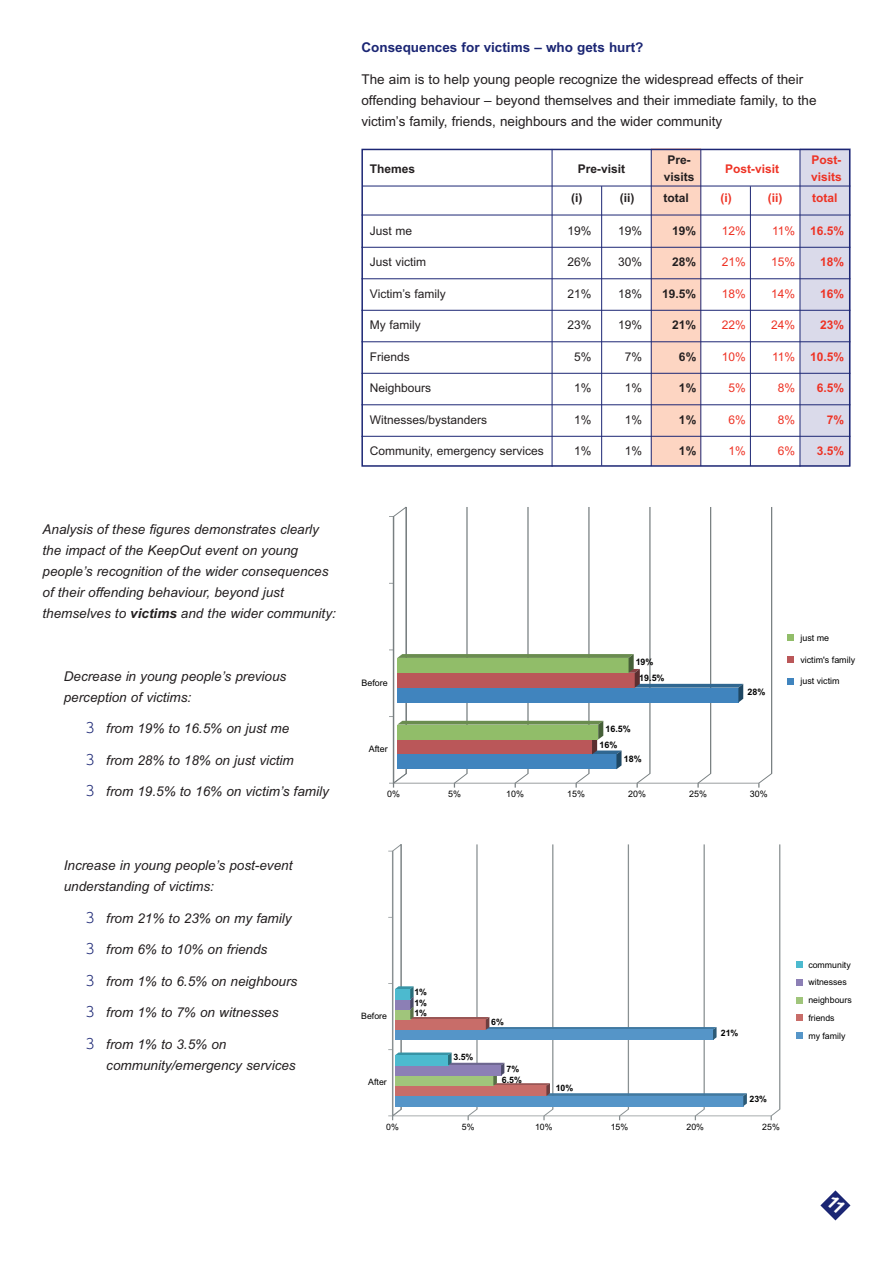
<style>
.page{position:relative;width:893px;height:1263px;background:#fff}
.page>*{position:absolute;margin:0;border:0;box-sizing:border-box;transform-origin:0 0}
.t1{font:italic 13.5px/21px "Arial";color:#231f20}
.t2{font:13.5px/21px "Arial";color:#231f20}
.t3{font:700 13.5px "Arial";color:#1b2674}
.t4{font:12px "Arial";color:#231f20}
.t5{font:700 12px "Arial";color:#ee3224}
.t6{font:700 12px "Arial";color:#231f20}
.t7{font:12px "Arial";color:#ee3224}
.t8{font:8.85px "Arial";color:#000}
.t9{font:700 8.85px "Arial";color:#000}
.t10{font:8.7px/17.7px "Arial";color:#000101}
.t11{font:700 8.7px "Arial";color:#000101}
.s1{font-weight:400}
.s2{font-weight:700}
.s3{font-family:"Courier";font-style:normal;font-size:18px;color:#1b2674}
</style>
<div class="page">
<div style="left:651px;top:149px;width:50px;height:316px;background:#fdd5c2"></div>
<div style="left:800px;top:149px;width:50px;height:317px;background:#dadaea"></div>
<hr style="left:361px;top:215px;width:489px;height:1px;background:#1c2674">
<hr style="left:361px;top:247px;width:489px;height:1px;background:#1c2674">
<hr style="left:361px;top:278px;width:489px;height:1px;background:#1c2674">
<hr style="left:361px;top:310px;width:489px;height:1px;background:#1c2674">
<hr style="left:361px;top:341px;width:489px;height:1px;background:#1c2674">
<hr style="left:361px;top:373px;width:489px;height:1px;background:#1c2674">
<hr style="left:361px;top:404px;width:489px;height:1px;background:#1c2674">
<hr style="left:361px;top:436px;width:489px;height:1px;background:#1c2674">
<div style="left:361px;top:149px;width:489px;height:318px;border:2px solid #1c2674"></div>
<hr style="left:552px;top:149px;width:1px;height:318px;background:#1c2674">
<hr style="left:601px;top:186px;width:1px;height:279px;background:#1c2674">
<hr style="left:651px;top:149px;width:1px;height:317px;background:#1c2674">
<hr style="left:700px;top:149px;width:1px;height:317px;background:#1c2674">
<hr style="left:750px;top:186px;width:1px;height:280px;background:#1c2674">
<hr style="left:800px;top:149px;width:1px;height:318px;background:#1c2674">
<hr style="left:362px;top:186px;width:488px;height:1px;background:#1c2674">
<hr style="left:393px;top:783px;width:366px;height:1px;background:#787f81">
<svg style="left:757px;top:507px;width:16px;height:281px"></svg>
<svg style="left:389px;top:506px;width:354px;height:282px"></svg>
<svg style="left:788px;top:635px;width:6px;height:6px"></svg>
<div style="left:788px;top:656px;width:6px;height:7px;background:#ba5759"></div>
<svg style="left:788px;top:678px;width:6px;height:6px"></svg>
<hr style="left:393px;top:1115px;width:378px;height:1px;background:#899092">
<svg style="left:770px;top:844px;width:11px;height:276px"></svg>
<svg style="left:388px;top:844px;width:359px;height:276px"></svg>
<div style="left:797px;top:961px;width:6px;height:7px;background:#4cbacf"></div>
<svg style="left:797px;top:979px;width:6px;height:6px"></svg>
<svg style="left:797px;top:997px;width:6px;height:6px"></svg>
<svg style="left:797px;top:1015px;width:6px;height:6px"></svg>
<div style="left:797px;top:1032px;width:6px;height:7px;background:#5595c8"></div>
<svg style="left:820px;top:1190px;width:30px;height:30px"></svg>
<p class="t3" style="left:361px;top:43px;width:284px">Consequences for victims – who gets hurt?</p>
<p class="t2" style="left:361px;top:70px;width:457px">The aim is to help young people recognize the widespread effects of their offending behaviour – beyond themselves and their immediate family, to the victim’s family, friends, neighbours and the wider community</p>
<p class="t6" style="left:370px;top:165px;width:47px">Themes</p>
<p class="t6" style="left:578px;top:165px;width:49px">Pre-visit</p>
<p class="t6" style="left:667px;top:156px;width:25px">Pre-</p>
<p class="t5" style="left:811px;top:156px;width:31px">Post-</p>
<p class="t5" style="left:725px;top:165px;width:56px">Post-visit</p>
<p class="t6" style="left:664px;top:172px;width:32px">visits</p>
<p class="t5" style="left:811px;top:172px;width:32px">visits</p>
<p class="t6" style="left:571px;top:193px;width:13px">(i)</p>
<p class="t6" style="left:620px;top:193px;width:16px">(ii)</p>
<p class="t6" style="left:663px;top:193px;width:27px">total</p>
<p class="t5" style="left:720px;top:193px;width:13px">(i)</p>
<p class="t5" style="left:768px;top:193px;width:16px">(ii)</p>
<p class="t5" style="left:812px;top:193px;width:27px">total</p>
<p class="t4" style="left:370px;top:226px;width:44px">Just me</p>
<p class="t4" style="left:568px;top:226px;width:26px">19%</p>
<p class="t4" style="left:618px;top:226px;width:26px">19%</p>
<p class="t6" style="left:672px;top:226px;width:26px">19%</p>
<p class="t7" style="left:722px;top:226px;width:26px">12%</p>
<p class="t5" style="left:772px;top:226px;width:74px"><span class="s1">11%</span> 16.5%</p>
<p class="t4" style="left:370px;top:258px;width:58px">Just victim</p>
<p class="t4" style="left:568px;top:258px;width:26px">26%</p>
<p class="t4" style="left:618px;top:258px;width:26px">30%</p>
<p class="t6" style="left:672px;top:258px;width:26px">28%</p>
<p class="t7" style="left:722px;top:258px;width:26px">21%</p>
<p class="t7" style="left:771px;top:258px;width:26px">15%</p>
<p class="t5" style="left:820px;top:258px;width:26px">18%</p>
<p class="t4" style="left:370px;top:289px;width:77px">Victim’s family</p>
<p class="t4" style="left:568px;top:289px;width:26px">21%</p>
<p class="t4" style="left:618px;top:289px;width:26px">18%</p>
<p class="t6" style="left:662px;top:289px;width:36px">19.5%</p>
<p class="t7" style="left:722px;top:289px;width:26px">18%</p>
<p class="t7" style="left:771px;top:289px;width:26px">14%</p>
<p class="t5" style="left:820px;top:289px;width:26px">16%</p>
<p class="t4" style="left:370px;top:321px;width:52px">My family</p>
<p class="t4" style="left:568px;top:321px;width:26px">23%</p>
<p class="t4" style="left:618px;top:321px;width:26px">19%</p>
<p class="t6" style="left:672px;top:321px;width:26px">21%</p>
<p class="t7" style="left:722px;top:321px;width:26px">22%</p>
<p class="t7" style="left:771px;top:321px;width:26px">24%</p>
<p class="t5" style="left:820px;top:321px;width:26px">23%</p>
<p class="t4" style="left:370px;top:352px;width:41px">Friends</p>
<p class="t4" style="left:574px;top:352px;width:19px">5%</p>
<p class="t4" style="left:625px;top:352px;width:19px">7%</p>
<p class="t6" style="left:679px;top:352px;width:19px">6%</p>
<p class="t7" style="left:722px;top:352px;width:26px">10%</p>
<p class="t5" style="left:772px;top:352px;width:74px"><span class="s1">11%</span> 10.5%</p>
<p class="t4" style="left:370px;top:384px;width:63px">Neighbours</p>
<p class="t4" style="left:574px;top:384px;width:19px">1%</p>
<p class="t4" style="left:625px;top:384px;width:19px">1%</p>
<p class="t6" style="left:679px;top:384px;width:19px">1%</p>
<p class="t7" style="left:728px;top:384px;width:19px">5%</p>
<p class="t7" style="left:778px;top:384px;width:19px">8%</p>
<p class="t5" style="left:817px;top:384px;width:29px">6.5%</p>
<p class="t4" style="left:370px;top:415px;width:119px">Witnesses/bystanders</p>
<p class="t4" style="left:574px;top:415px;width:19px">1%</p>
<p class="t4" style="left:625px;top:415px;width:19px">1%</p>
<p class="t6" style="left:679px;top:415px;width:19px">1%</p>
<p class="t7" style="left:728px;top:415px;width:19px">6%</p>
<p class="t7" style="left:778px;top:415px;width:19px">8%</p>
<p class="t5" style="left:827px;top:415px;width:19px">7%</p>
<p class="t4" style="left:370px;top:447px;width:175px">Community, emergency services</p>
<p class="t4" style="left:574px;top:447px;width:19px">1%</p>
<p class="t4" style="left:625px;top:447px;width:19px">1%</p>
<p class="t6" style="left:679px;top:447px;width:19px">1%</p>
<p class="t7" style="left:728px;top:447px;width:19px">1%</p>
<p class="t7" style="left:778px;top:447px;width:19px">6%</p>
<p class="t5" style="left:817px;top:447px;width:29px">3.5%</p>
<p class="t1" style="left:43px;top:520px;width:295px">Analysis of these figures demonstrates clearly the impact of the KeepOut event on young people’s recognition of the wider consequences of their offending behaviour, beyond just themselves to <span class="s2">victims</span> and the wider community:</p>
<p class="t1" style="left:64px;top:667px;width:224px">Decrease in young people’s previous perception of victims:</p>
<p class="t1" style="left:85px;top:719px;width:206px"><span class="s3">3</span> from 19% to 16.5% on just me</p>
<p class="t1" style="left:85px;top:751px;width:210px"><span class="s3">3</span> from 28% to 18% on just victim</p>
<p class="t1" style="left:85px;top:782px;width:245px"><span class="s3">3</span> from 19.5% to 16% on victim’s family</p>
<p class="t1" style="left:64px;top:856px;width:230px">Increase in young people’s post-event understanding of victims:</p>
<p class="t1" style="left:85px;top:909px;width:208px"><span class="s3">3</span> from 21% to 23% on my family</p>
<p class="t1" style="left:85px;top:940px;width:184px"><span class="s3">3</span> from 6% to 10% on friends</p>
<p class="t1" style="left:85px;top:972px;width:214px"><span class="s3">3</span> from 1% to 6.5% on neighbours</p>
<p class="t1" style="left:85px;top:1003px;width:195px"><span class="s3">3</span> from 1% to 7% on witnesses</p>
<p class="t1" style="left:106px;top:1035px;width:191px;text-indent:-21px"><span class="s3">3</span> from 1% to 3.5% on community/emergency services</p>
<p class="t8" style="left:362px;top:680px;width:28px">Before</p>
<p class="t8" style="left:369px;top:746px;width:20px">After</p>
<p class="t9" style="left:636px;top:656px;width:19px">19%</p>
<p class="t9" style="left:639px;top:672px;width:27px">19.5%</p>
<p class="t9" style="left:605px;top:723px;width:27px">16.5%</p>
<p class="t9" style="left:600px;top:739px;width:19px">16%</p>
<p class="t9" style="left:624px;top:754px;width:19px">18%</p>
<p class="t9" style="left:747px;top:687px;width:19px">28%</p>
<p class="t8" style="left:387px;top:791px;width:14px">0%</p>
<p class="t8" style="left:448px;top:791px;width:14px">5%</p>
<p class="t8" style="left:506px;top:791px;width:19px">10%</p>
<p class="t8" style="left:567px;top:791px;width:19px">15%</p>
<p class="t8" style="left:628px;top:791px;width:19px">20%</p>
<p class="t8" style="left:689px;top:791px;width:19px">25%</p>
<p class="t8" style="left:750px;top:791px;width:19px">30%</p>
<p class="t8" style="left:800px;top:635px;width:30px">just me</p>
<p class="t8" style="left:800px;top:656px;width:56px">victim's family</p>
<p class="t8" style="left:800px;top:678px;width:41px">just victim</p>
<p class="t11" style="left:414px;top:987px;width:14px">1%</p>
<p class="t10" style="left:361px;top:1008px;width:27px">Before</p>
<p class="t10" style="left:368px;top:1074px;width:20px">After</p>
<p class="t11" style="left:414px;top:997px;width:14px">1%</p>
<p class="t11" style="left:414px;top:1007px;width:14px">1%</p>
<p class="t11" style="left:453px;top:1052px;width:21px">3.5%</p>
<p class="t11" style="left:491px;top:1017px;width:14px">6%</p>
<p class="t11" style="left:507px;top:1064px;width:14px">7%</p>
<p class="t11" style="left:502px;top:1074px;width:21px">6.5%</p>
<p class="t11" style="left:556px;top:1083px;width:19px">10%</p>
<p class="t11" style="left:721px;top:1028px;width:19px">21%</p>
<p class="t11" style="left:749px;top:1094px;width:19px">23%</p>
<p class="t10" style="left:386px;top:1119px;width:14px">0%</p>
<p class="t10" style="left:462px;top:1119px;width:14px">5%</p>
<p class="t10" style="left:535px;top:1119px;width:19px">10%</p>
<p class="t10" style="left:611px;top:1119px;width:19px">15%</p>
<p class="t10" style="left:686px;top:1119px;width:19px">20%</p>
<p class="t10" style="left:762px;top:1119px;width:19px">25%</p>
<p class="t10" style="left:808px;top:956px;width:45px">community witnesses neighbours friends<br>my family</p>
</div>
